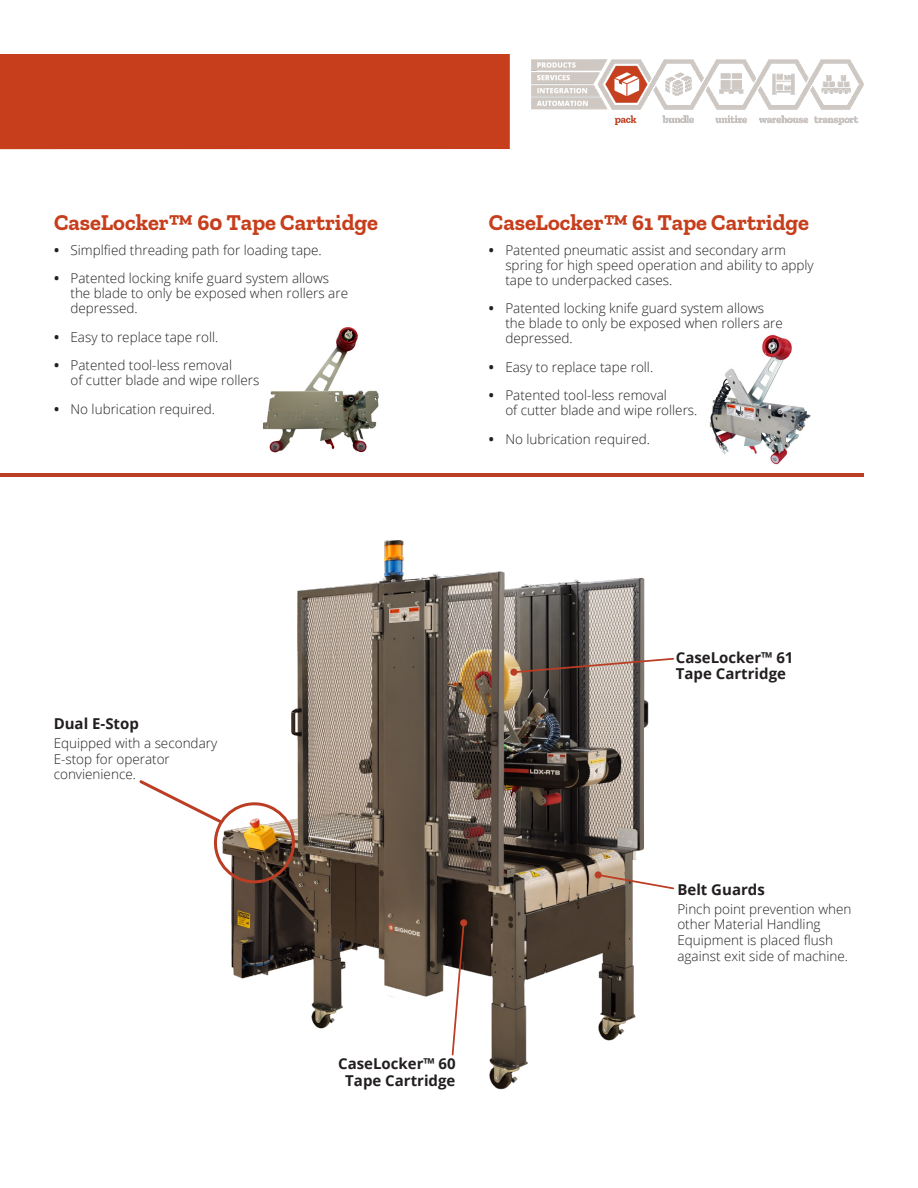
<style>
.page{position:relative;width:918px;height:1188px;background:#fff}
.page>*{position:absolute;margin:0;border:0;box-sizing:border-box;transform-origin:0 0}
.t1{font:700 22.5px "Zilla Slab";color:#c63e1c}
._10-larger_bullets_c{font:700 15px/16.5px "Open Sans";color:#231f20}
.t2{font:300 13.5px/15px "Open Sans";color:#231f20}
.s1{font-weight:700}
</style>
<div class="page">
<div style="left:0;top:54px;width:510px;height:95px;background:#c63e1c"></div>
<img style="left:531px;top:59px;width:333px;height:65px">
<img style="left:214px;top:540px;width:435px;height:550px">
<hr style="left:0;top:473px;width:864px;height:4px;background:#bb3d24">
<div style="left:214px;top:802px;width:81px;height:81px;border:3px solid #bb3d24;border-radius:50%"></div>
<svg style="left:139px;top:778px;width:86px;height:48px"></svg>
<svg style="left:596px;top:873px;width:78px;height:17px"></svg>
<div style="left:595px;top:871px;width:7px;height:8px;background:#bb3d24;border-radius:50%"></div>
<img style="left:709px;top:335px;width:102px;height:130px">
<img style="left:263px;top:327px;width:116px;height:126px">
<svg style="left:512px;top:657px;width:162px;height:17px"></svg>
<div style="left:510px;top:669px;width:7px;height:7px;background:#bb3d24;border-radius:50%"></div>
<svg style="left:451px;top:921px;width:15px;height:136px"></svg>
<div style="left:460px;top:919px;width:7px;height:7px;background:#bb3d24;border-radius:50%"></div>
<p class="t1" style="left:54px;top:210px;width:326px">CaseLocker™ 60 Tape Cartridge</p>
<p class="t2" style="left:54px;top:242px;width:269px"><span class="s1">•</span> Simplfied threading path for loading tape.</p>
<p class="t2" style="left:70px;top:270px;width:279px;text-indent:-16px"><span class="s1">•</span> Patented locking knife guard system allows the blade to only be exposed when rollers are depressed.</p>
<p class="t2" style="left:54px;top:329px;width:166px"><span class="s1">•</span> Easy to replace tape roll.</p>
<p class="t2" style="left:70px;top:357px;width:194px;text-indent:-16px"><span class="s1">•</span> Patented tool-less removal<br>of cutter blade and wipe rollers.</p>
<p class="t2" style="left:54px;top:401px;width:163px"><span class="s1">•</span> No lubrication required.</p>
<p class="t1" style="left:489px;top:210px;width:322px">CaseLocker™ 61 Tape Cartridge</p>
<p class="t2" style="left:505px;top:242px;width:310px;text-indent:-16px"><span class="s1">•</span> Patented pneumatic assist and secondary arm spring for high speed operation and ability to apply tape to underpacked cases.</p>
<p class="t2" style="left:505px;top:300px;width:279px;text-indent:-16px"><span class="s1">•</span> Patented locking knife guard system allows the blade to only be exposed when rollers are depressed.</p>
<p class="t2" style="left:489px;top:359px;width:166px"><span class="s1">•</span> Easy to replace tape roll.</p>
<p class="t2" style="left:505px;top:387px;width:194px;text-indent:-16px"><span class="s1">•</span> Patented tool-less removal<br>of cutter blade and wipe rollers.</p>
<p class="t2" style="left:489px;top:431px;width:163px"><span class="s1">•</span> No lubrication required.</p>
<p class="_10-larger_bullets_c" style="left:54px;top:715px;width:87px">Dual E-Stop</p>
<p class="t2" style="left:54px;top:735px;width:165px;line-height:15.8px">Equipped with a secondary<br>E-stop for operator convienience.</p>
<p class="_10-larger_bullets_c" style="left:338px;top:1055px;width:119px;text-align:center">CaseLocker™ 60<br>Tape Cartridge</p>
<p class="_10-larger_bullets_c" style="left:676px;top:649px;width:119px">CaseLocker™ 61<br>Tape Cartridge</p>
<p class="_10-larger_bullets_c" style="left:677px;top:881px;width:89px">Belt Guards</p>
<p class="t2" style="left:677px;top:901px;width:176px;line-height:15.8px">Pinch point prevention when other Material Handling<br>Equipment is placed flush against exit side of machine.</p>
</div>
